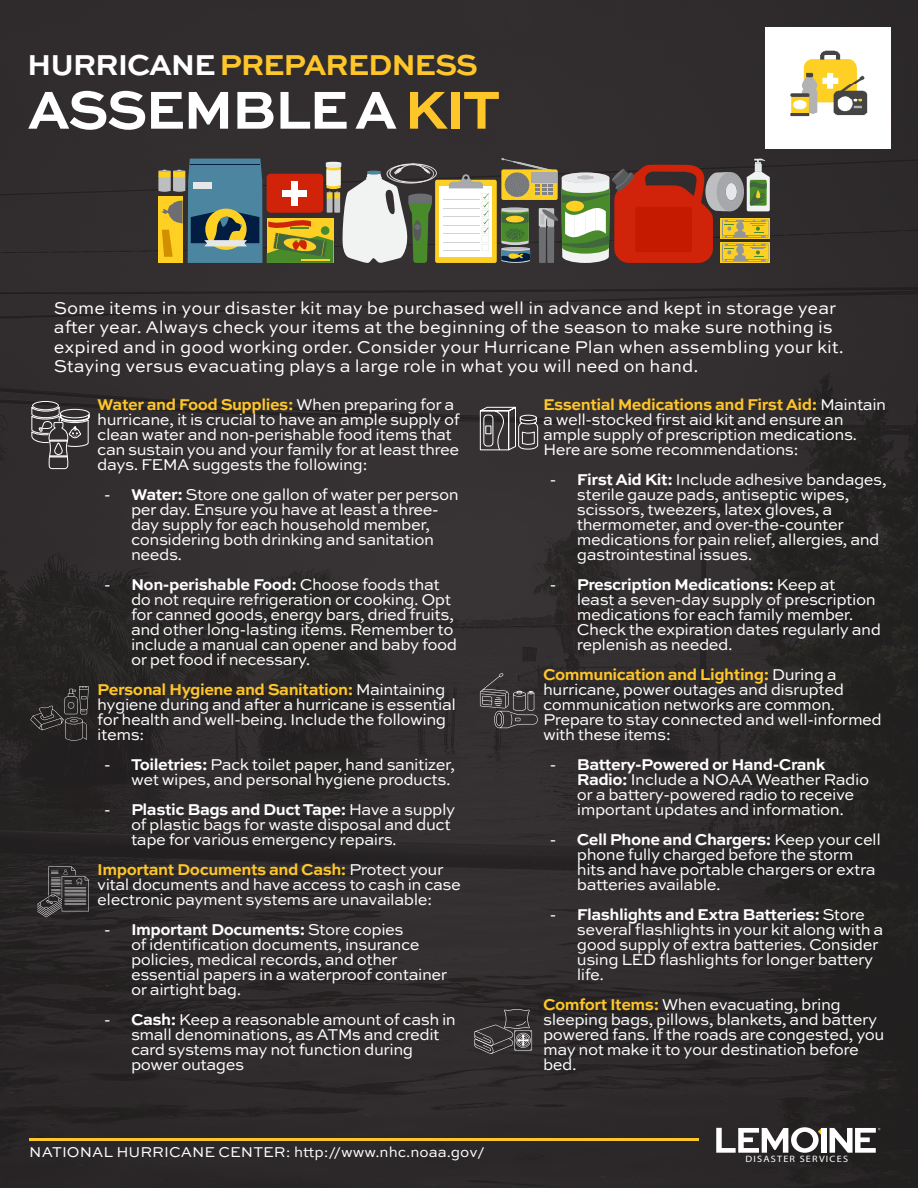
<style>
.page{position:relative;width:918px;height:1188px;background:#fff}
.page>*{position:absolute;margin:0;border:0;box-sizing:border-box;transform-origin:0 0}
.t1{font:700 56.25px "Sweet Sans Pro";letter-spacing:-.04em;color:#fff}
.t2{font:700 30.3px "Sweet Sans Pro";letter-spacing:-.04em;color:#ffc629}
.t3{font:18px/19.5px "Sweet Sans Pro";color:#fff}
.t4{font:16.5px/15px "Sweet Sans Pro";letter-spacing:-.03em;color:#fff}
.t5{font:15px "Sweet Sans Pro";color:#fff}
.t6{font:9.3px "Myriad Pro";letter-spacing:.12em;color:#fff;scale:1.1 1}
.s1{color:#fff}
.s2{color:#ffc629}
.s3{font-weight:700;color:#ffc629}
.s4{font-weight:700}
</style>
<div class="page">
<div style="left:1px;top:0;width:917px;height:1188px;background:linear-gradient(to right,#312d2d,#2d2a2b)"></div>
<img style="left:766px;top:27px;width:125px;height:122px">
<div style="left:435px;top:180px;width:62px;height:83px;background:#fdd023;border-radius:2px"></div>
<div style="left:440px;top:186px;width:52px;height:71px;background:#fff"></div>
<hr style="left:443px;top:200px;width:37px;height:1px;background:#d1d3d4">
<hr style="left:443px;top:208px;width:37px;height:1px;background:#d1d3d4">
<hr style="left:443px;top:217px;width:37px;height:1px;background:#d1d3d4">
<hr style="left:443px;top:225px;width:37px;height:1px;background:#d1d3d4">
<hr style="left:443px;top:233px;width:37px;height:1px;background:#d1d3d4">
<hr style="left:443px;top:242px;width:37px;height:1px;background:#d1d3d4">
<hr style="left:443px;top:250px;width:37px;height:1px;background:#d1d3d4">
<svg style="left:449px;top:174px;width:40px;height:77px"></svg>
<svg style="left:158px;top:159px;width:279px;height:105px"></svg>
<svg style="left:268px;top:217px;width:43px;height:14px"></svg>
<div style="left:321px;top:226px;width:8px;height:9px;background:#498a2b;border-radius:50%"></div>
<svg style="left:501px;top:158px;width:269px;height:105px;background:#936547"></svg>
<svg style="left:31px;top:401px;width:59px;height:69px;background:#545152"></svg>
<svg style="left:477px;top:406px;width:62px;height:45px;background:#5c595a"></svg>
<svg style="left:480px;top:673px;width:58px;height:55px;background:#464244"></svg>
<svg style="left:30px;top:686px;width:59px;height:55px;background:#343131"></svg>
<svg style="left:37px;top:867px;width:52px;height:50px;background:#464344"></svg>
<svg style="left:474px;top:1009px;width:58px;height:45px;background:#484445"></svg>
<svg style="left:830px;top:1128px;width:50px;height:25px"></svg>
<svg style="left:716px;top:1127px;width:106px;height:26px"></svg>
<div style="left:822px;top:1128px;width:5px;height:25px;background:#fff"></div>
<hr style="left:29px;top:1139px;width:670px;height:2px;background:#ffc629">
<p class="t2" style="left:27px;top:42px;width:452px"><span class="s1">HURRICANE</span> PREPAREDNESS</p>
<p class="t1" style="left:28px;top:67px;width:474px">ASSEMBLE A <span class="s2">KIT</span></p>
<p class="t3" style="left:54px;top:297px;width:792px">Some items in your disaster kit may be purchased well in advance and kept in storage year after year. Always check your items at the beginning of the season to make sure nothing is expired and in good working order. Consider your Hurricane Plan when assembling your kit.<br>Staying versus evacuating plays a large role in what you will need on hand.</p>
<p class="t4" style="left:97px;top:396px;width:364px"><span class="s3">Water and Food Supplies:</span> When preparing for a hurricane, it is crucial to have an ample supply of clean water and non-perishable food items that can sustain you and your family for at least three days. FEMA suggests the following:</p>
<p class="t4" style="left:131px;top:486px;width:329px;text-indent:-27px">- <span class="s4">Water:</span> Store one gallon of water per person per day. Ensure you have at least a three&shy;day supply for each household member, considering both drinking and sanitation needs.</p>
<p class="t4" style="left:131px;top:576px;width:328px;text-indent:-27px">- <span class="s4">Non-perishable Food:</span> Choose foods that do not require refrigeration or cooking. Opt for canned goods, energy bars, dried fruits, and other long-lasting items. Remember to include a manual can opener and baby food or pet food if necessary.</p>
<p class="t4" style="left:97px;top:681px;width:360px"><span class="s3">Personal Hygiene and Sanitation:</span> Maintaining hygiene during and after a hurricane is essential for health and well-being. Include the following items:</p>
<p class="t4" style="left:104px;top:756px;width:353px;text-align:right">- <span class="s4">Toiletries:</span> Pack toilet paper, hand sanitizer, wet wipes, and personal hygiene products.</p>
<p class="t4" style="left:131px;top:801px;width:326px;text-indent:-27px">- <span class="s4">Plastic Bags and Duct Tape:</span> Have a supply of plastic bags for waste disposal and duct tape for various emergency repairs.</p>
<p class="t4" style="left:97px;top:861px;width:365px"><span class="s3">Important Documents and Cash:</span> Protect your vital documents and have access to cash in case electronic payment systems are unavailable:</p>
<p class="t4" style="left:131px;top:921px;width:318px;text-indent:-27px">- <span class="s4">Important Documents:</span> Store copies<br>of identification documents, insurance policies, medical records, and other essential papers in a waterproof container or airtight bag.</p>
<p class="t4" style="left:131px;top:1011px;width:326px;text-indent:-27px">- <span class="s4">Cash:</span> Keep a reasonable amount of cash in small denominations, as ATMs and credit card systems may not function during power outages</p>
<p class="t4" style="left:543px;top:396px;width:345px"><span class="s3">Essential Medications and First Aid:</span> Maintain a well-stocked first aid kit and ensure an ample supply of prescription medications.<br>Here are some recommendations:</p>
<p class="t4" style="left:577px;top:471px;width:312px;text-indent:-27px">- <span class="s4">First Aid Kit:</span> Include adhesive bandages, sterile gauze pads, antiseptic wipes, scissors, tweezers, latex gloves, a thermometer, and over-the-counter medications for pain relief, allergies, and gastrointestinal issues.</p>
<p class="t4" style="left:577px;top:576px;width:306px;text-indent:-27px">- <span class="s4">Prescription Medications:</span> Keep at<br>least a seven-day supply of prescription medications for each family member.<br>Check the expiration dates regularly and replenish as needed.</p>
<p class="t4" style="left:543px;top:666px;width:340px"><span class="s3">Communication and Lighting:</span> During a hurricane, power outages and disrupted communication networks are common.<br>Prepare to stay connected and well-informed with these items:</p>
<p class="t4" style="left:577px;top:756px;width:294px;text-indent:-27px">- <span class="s4">Battery-Powered or Hand-Crank Radio:</span> Include a NOAA Weather Radio or a battery-powered radio to receive important updates and information.</p>
<p class="t4" style="left:577px;top:831px;width:306px;text-indent:-27px">- <span class="s4">Cell Phone and Chargers:</span> Keep your cell phone fully charged before the storm hits and have portable chargers or extra batteries available.</p>
<p class="t4" style="left:577px;top:906px;width:308px;text-indent:-27px">- <span class="s4">Flashlights and Extra Batteries:</span> Store several flashlights in your kit along with a good supply of extra batteries. Consider using LED flashlights for longer battery life.</p>
<p class="t4" style="left:543px;top:996px;width:343px"><span class="s3">Comfort Items:</span> When evacuating, bring sleeping bags, pillows, blankets, and battery powered fans. If the roads are congested, you may not make it to your destination before bed.</p>
<p class="t5" style="left:29px;top:1141px;width:457px">NATIONAL HURRICANE CENTER: http://www.nhc.noaa.gov/</p>
<p class="t6" style="left:745px;top:1153px;width:95px">DISASTER SERVICES</p>
</div>
